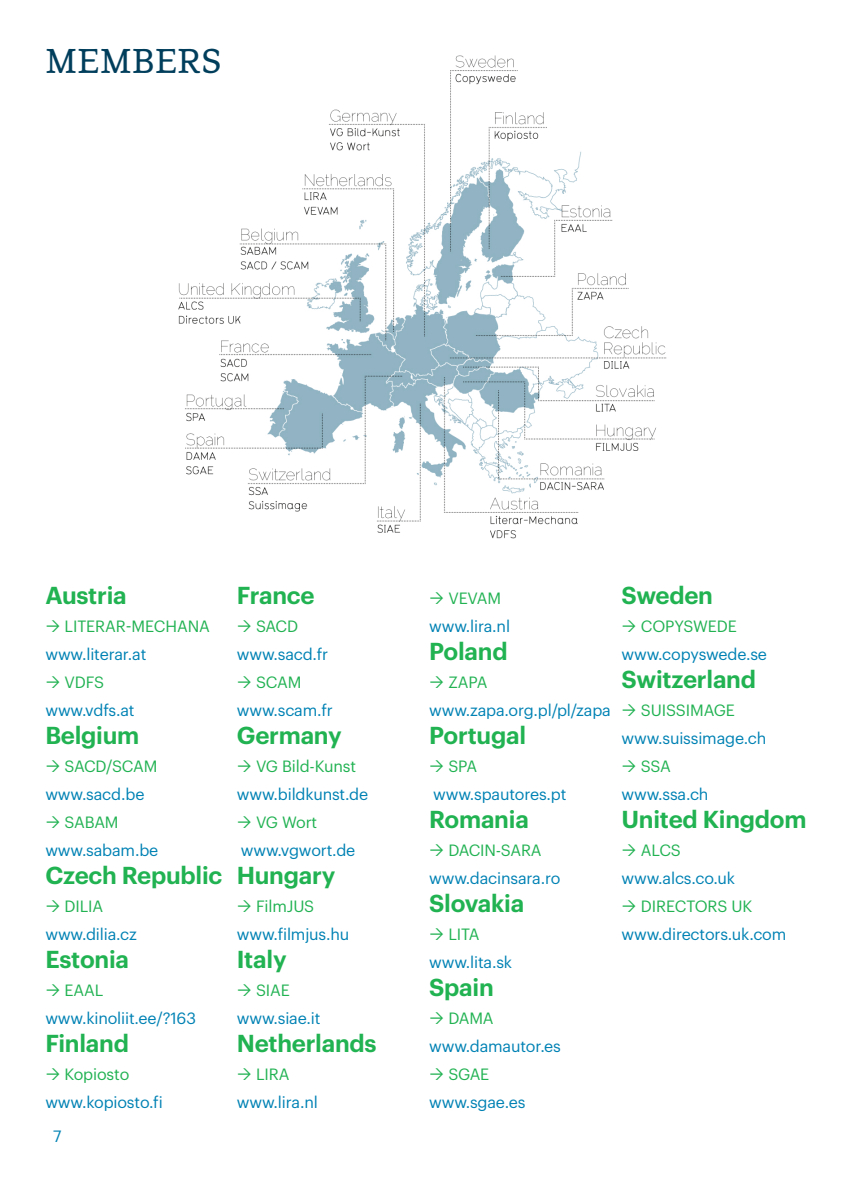
<style>
.page{position:relative;width:842px;height:1191px;background:#fff}
.page>*{position:absolute;margin:0;border:0;box-sizing:border-box;transform-origin:0 0}
.t1{font:36px "Flembo Text SC";color:#003e5c}
.t2{font:600 24px "Graphik";letter-spacing:-.01em;color:#21b252}
.t3{font:16px "Graphik";letter-spacing:-.01em;color:#0082b4}
.t4{font:16px "Graphik";letter-spacing:-.01em;color:#21b252}
</style>
<div class="page">
<img style="left:178px;top:55px;width:489px;height:484px">
<h1 class="t1" style="left:46px;top:41px;width:27px">MEMBE</h1>
<h1 class="t1" style="left:177px;top:41px;width:43px">RS</h1>
<h2 class="t2" style="left:45px;top:577px;width:83px">Austria</h2>
<p class="t4" style="left:65px;top:614px;width:92px">Literar-Mecha</p>
<p class="t4" style="left:188px;top:614px;width:22px">na</p>
<p class="t3" style="left:45px;top:642px;width:102px">www.literar.at</p>
<p class="t4" style="left:65px;top:670px;width:41px">VDFS</p>
<p class="t3" style="left:45px;top:698px;width:91px">www.vdfs.at</p>
<h2 class="t2" style="left:45px;top:717px;width:96px">Belgium</h2>
<p class="t4" style="left:65px;top:754px;width:94px">SACD/SCAM</p>
<p class="t3" style="left:45px;top:782px;width:101px">www.sacd.be</p>
<p class="t4" style="left:65px;top:810px;width:56px">SABAM</p>
<p class="t3" style="left:45px;top:838px;width:115px">www.sabam.be</p>
<h2 class="t2" style="left:45px;top:857px;width:179px">Czech Republic</h2>
<p class="t4" style="left:65px;top:894px;width:40px">DILIA</p>
<p class="t3" style="left:45px;top:922px;width:93px">www.dilia.cz</p>
<h2 class="t2" style="left:45px;top:941px;width:85px">Estonia</h2>
<p class="t4" style="left:65px;top:978px;width:40px">EAAL</p>
<p class="t3" style="left:45px;top:1006px;width:152px">www.kinoliit.ee/?163</p>
<h2 class="t2" style="left:45px;top:1025px;width:85px">Finland</h2>
<p class="t4" style="left:65px;top:1062px;width:66px">Kopiosto</p>
<p class="t3" style="left:45px;top:1090px;width:119px">www.kopiosto.fi</p>
<p class="t3" style="left:53px;top:1124px;width:10px">7</p>
<h2 class="t2" style="left:237px;top:577px;width:79px">France</h2>
<p class="t4" style="left:256px;top:614px;width:44px">SACD</p>
<p class="t3" style="left:237px;top:642px;width:93px">www.sacd.fr</p>
<p class="t4" style="left:256px;top:670px;width:47px">SCAM</p>
<p class="t3" style="left:237px;top:698px;width:97px">www.scam.fr</p>
<h2 class="t2" style="left:237px;top:717px;width:106px">Germany</h2>
<p class="t4" style="left:256px;top:754px;width:101px">VG Bild-Kunst</p>
<p class="t3" style="left:237px;top:782px;width:133px">www.bildkunst.de</p>
<p class="t4" style="left:256px;top:810px;width:63px">VG Wort</p>
<p class="t3" style="left:241px;top:838px;width:116px">www.vgwort.de</p>
<h2 class="t2" style="left:237px;top:857px;width:100px">Hungary</h2>
<p class="t4" style="left:256px;top:894px;width:60px">FilmJUS</p>
<p class="t3" style="left:237px;top:922px;width:114px">www.filmjus.hu</p>
<h2 class="t2" style="left:237px;top:941px;width:51px">Italy</h2>
<p class="t4" style="left:256px;top:978px;width:35px">SIAE</p>
<p class="t3" style="left:237px;top:1006px;width:85px">www.siae.it</p>
<h2 class="t2" style="left:237px;top:1025px;width:141px">Netherlands</h2>
<p class="t4" style="left:256px;top:1062px;width:35px">LIRA</p>
<p class="t3" style="left:237px;top:1090px;width:82px">www.lira.nl</p>
<p class="t4" style="left:448px;top:586px;width:54px">VEVAM</p>
<p class="t3" style="left:429px;top:614px;width:82px">www.lira.nl</p>
<h2 class="t2" style="left:429px;top:633px;width:80px">Poland</h2>
<p class="t4" style="left:448px;top:670px;width:41px">ZAPA</p>
<p class="t3" style="left:429px;top:698px;width:183px">www.zapa.org.pl/pl/zapa</p>
<h2 class="t2" style="left:429px;top:717px;width:98px">Portugal</h2>
<p class="t4" style="left:448px;top:754px;width:30px">SPA</p>
<p class="t3" style="left:433px;top:782px;width:135px">www.spautores.pt</p>
<h2 class="t2" style="left:429px;top:801px;width:101px">Romania</h2>
<p class="t4" style="left:448px;top:838px;width:95px">DACIN -SARA</p>
<p class="t3" style="left:429px;top:866px;width:133px">www.dacinsara.ro</p>
<h2 class="t2" style="left:429px;top:885px;width:97px">Slovakia</h2>
<p class="t4" style="left:448px;top:922px;width:33px">LITA</p>
<p class="t3" style="left:429px;top:950px;width:85px">www.lita.sk</p>
<h2 class="t2" style="left:429px;top:969px;width:66px">Spain</h2>
<p class="t4" style="left:448px;top:1006px;width:47px">DAMA</p>
<p class="t3" style="left:429px;top:1034px;width:133px">www.damautor.es</p>
<p class="t4" style="left:448px;top:1062px;width:42px">SGAE</p>
<p class="t3" style="left:429px;top:1090px;width:98px">www.sgae.es</p>
<h2 class="t2" style="left:621px;top:577px;width:93px">Sweden</h2>
<p class="t4" style="left:641px;top:614px;width:55px">Copyswede</p>
<p class="t3" style="left:622px;top:642px;width:147px">www.copyswede.se</p>
<h2 class="t2" style="left:621px;top:661px;width:136px">Switzerland</h2>
<p class="t4" style="left:641px;top:698px;width:20px">Suissimage</p>
<p class="t3" style="left:622px;top:726px;width:146px">www.suissimage.ch</p>
<p class="t4" style="left:641px;top:754px;width:32px">SSA</p>
<p class="t3" style="left:622px;top:782px;width:88px">www.ssa.ch</p>
<h2 class="t2" style="left:621px;top:801px;width:187px">United Kingdom</h2>
<p class="t4" style="left:641px;top:838px;width:42px">ALCS</p>
<p class="t3" style="left:621px;top:866px;width:115px">www.alcs.co.uk</p>
<p class="t4" style="left:641px;top:894px;width:37px">Di recto</p>
<p class="t4" style="left:708px;top:894px;width:46px">rs UK</p>
<p class="t3" style="left:622px;top:922px;width:166px">www.directors.uk.com</p>
</div>
